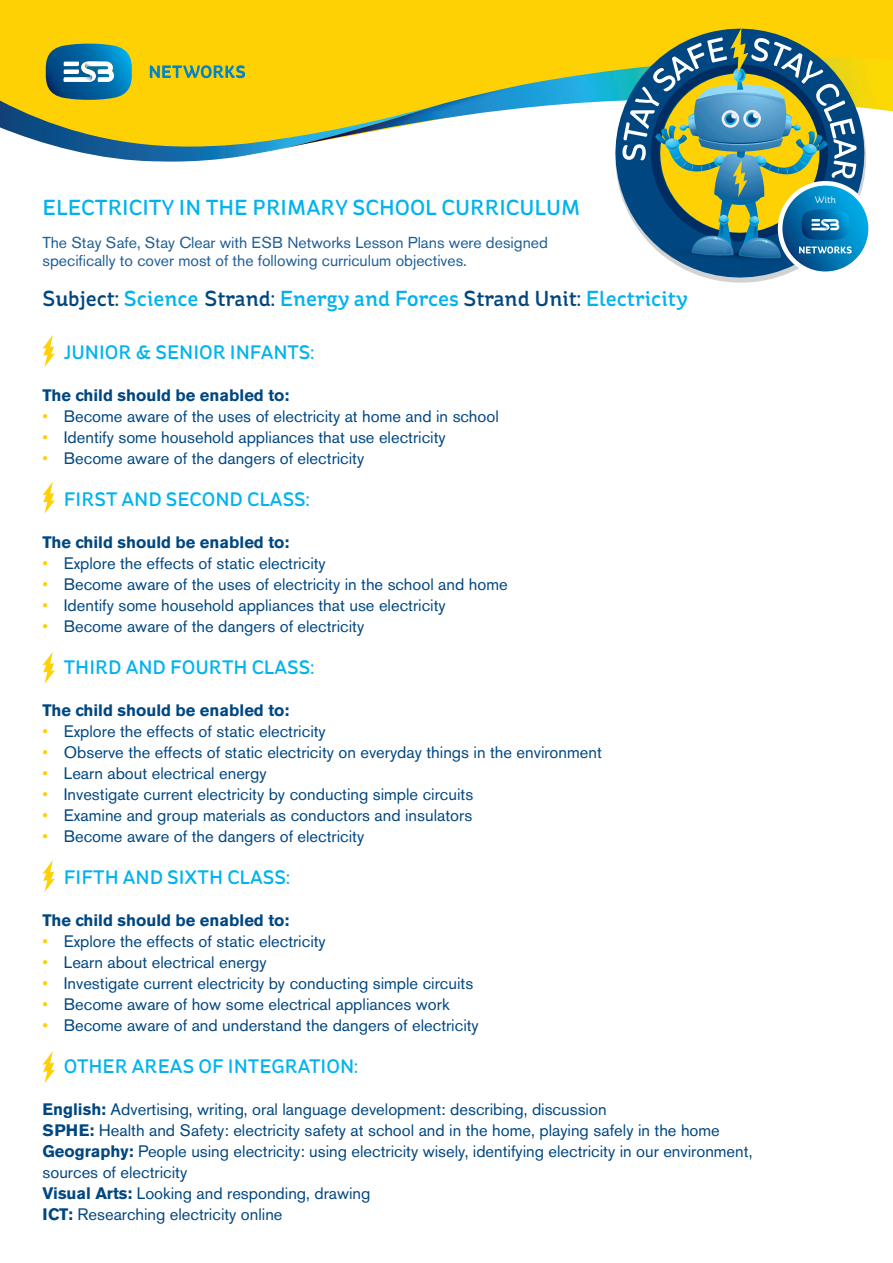
<style>
.page{position:relative;width:893px;height:1263px;background:#fff}
.page>*{position:absolute;margin:0;border:0;box-sizing:border-box;transform-origin:0 0}
.t1{font:500 21.75px "St Ryde";color:#00b3ef}
.t2{font:500 19.5px "St Ryde";color:#00b3ef}
.t3{font:16.5px "Akzidenz Grotesk BE";color:#004781}
.t4{font:700 16.5px "Akzidenz Grotesk BE";color:#004781}
.t5{font:15.75px/18px "Akzidenz Grotesk BE";color:#1f5e96}
.t6{font:9.6px "St Ryde";color:#fff}
.s1{color:#004781}
.s2{color:#fed105}
.s3{color:#ffd20b}
.s4{font-weight:700}
</style>
<div class="page">
<div style="left:0;top:0;width:893px;height:302px;background:#fed105"></div>
<div style="left:0;top:149px;width:587px;height:200px;background:#fff"></div>
<svg style="left:0;top:44px;width:443px;height:118px"></svg>
<img style="left:279px;top:58px;width:308px;height:91px">
<svg style="left:587px;top:68px;width:306px;height:234px;background:#dfe9e1"></svg>
<svg style="left:780px;top:183px;width:91px;height:91px"></svg>
<div style="left:778px;top:181px;width:95px;height:95px;border:5px solid #fff;border-radius:50%"></div>
<svg style="left:622px;top:28px;width:235px;height:235px"></svg>
<svg style="left:43px;top:860px;width:12px;height:32px"></svg>
<svg style="left:43px;top:652px;width:12px;height:32px"></svg>
<svg style="left:43px;top:1051px;width:12px;height:32px"></svg>
<svg style="left:43px;top:482px;width:12px;height:32px"></svg>
<svg style="left:43px;top:335px;width:12px;height:32px"></svg>
<p class="t1" style="left:43px;top:194px;width:539px">ELECTRICITY IN THE PRIMARY SCHOOL CURRICULUM</p>
<p class="t5" style="left:43px;top:233px;width:507px">The Stay Safe, Stay Clear with ESB Networks Lesson Plans were designed specifically to cover most of the following curriculum objectives.</p>
<p class="t1" style="left:43px;top:286px;width:647px"><span class="s1">Subject:</span> Science <span class="s1">Strand:</span> Energy and Forces <span class="s1">Strand Unit:</span> Electricity</p>
<p class="t2" style="left:64px;top:341px;width:252px">JUNIOR &amp; SENIOR INFANTS:</p>
<p class="t4" style="left:43px;top:386px;width:248px">The child should be enabled to:</p>
<p class="t3" style="left:43px;top:407px;width:458px"><span class="s2">•</span> Become aware of the uses of electricity at home and in school</p>
<p class="t3" style="left:43px;top:428px;width:405px"><span class="s2">•</span> Identify some household appliances that use electricity</p>
<p class="t3" style="left:43px;top:449px;width:323px"><span class="s3">•</span> Become aware of the dangers of electricity</p>
<p class="t2" style="left:64px;top:488px;width:247px">FIRST AND SECOND CLASS:</p>
<p class="t4" style="left:43px;top:533px;width:248px">The child should be enabled to:</p>
<p class="t3" style="left:43px;top:554px;width:285px"><span class="s2">•</span> Explore the effects of static electricity</p>
<p class="t3" style="left:43px;top:575px;width:467px"><span class="s2">•</span> Become aware of the uses of electricity in the school and home</p>
<p class="t3" style="left:43px;top:596px;width:405px"><span class="s2">•</span> Identify some household appliances that use electricity</p>
<p class="t3" style="left:43px;top:617px;width:323px"><span class="s2">•</span> Become aware of the dangers of electricity</p>
<p class="t2" style="left:64px;top:656px;width:252px">THIRD AND FOURTH CLASS:</p>
<p class="t4" style="left:43px;top:701px;width:248px">The child should be enabled to:</p>
<p class="t3" style="left:43px;top:722px;width:285px"><span class="s2">•</span> Explore the effects of static electricity</p>
<p class="t3" style="left:43px;top:743px;width:561px"><span class="s2">•</span> Observe the effects of static electricity on everyday things in the environment</p>
<p class="t3" style="left:43px;top:764px;width:226px"><span class="s2">•</span> Learn about electrical energy</p>
<p class="t3" style="left:43px;top:785px;width:432px"><span class="s2">•</span> Investigate current electricity by conducting simple circuits</p>
<p class="t3" style="left:43px;top:806px;width:431px"><span class="s2">•</span> Examine and group materials as conductors and insulators</p>
<p class="t3" style="left:43px;top:827px;width:323px"><span class="s2">•</span> Become aware of the dangers of electricity</p>
<p class="t2" style="left:64px;top:866px;width:228px">FIFTH AND SIXTH CLASS:</p>
<p class="t4" style="left:43px;top:911px;width:248px">The child should be enabled to:</p>
<p class="t3" style="left:43px;top:932px;width:285px"><span class="s2">•</span> Explore the effects of static electricity</p>
<p class="t3" style="left:43px;top:953px;width:226px"><span class="s2">•</span> Learn about electrical energy</p>
<p class="t3" style="left:43px;top:974px;width:432px"><span class="s2">•</span> Investigate current electricity by conducting simple circuits</p>
<p class="t3" style="left:43px;top:995px;width:409px"><span class="s2">•</span> Become aware of how some electrical appliances work</p>
<p class="t3" style="left:43px;top:1016px;width:438px"><span class="s2">•</span> Become aware of and understand the dangers of electricity</p>
<p class="t2" style="left:64px;top:1055px;width:296px">OTHER AREAS OF INTEGRATION:</p>
<p class="t3" style="left:43px;top:1100px;width:566px"><span class="s4">English:</span> Advertising, writing, oral language development: describing, discussion</p>
<p class="t3" style="left:43px;top:1121px;width:679px"><span class="s4">SPHE:</span> Health and Safety: electricity safety at school and in the home, playing safely in the home</p>
<p class="t3" style="left:43px;top:1142px;width:711px"><span class="s4">Geography:</span> People using electricity: using electricity wisely, identifying electricity in our environment,</p>
<p class="t3" style="left:43px;top:1163px;width:146px">sources of electricity</p>
<p class="t3" style="left:43px;top:1184px;width:329px"><span class="s4">Visual Arts:</span> Looking and responding, drawing</p>
<p class="t3" style="left:43px;top:1205px;width:242px"><span class="s4">ICT:</span> Researching electricity online</p>
<p class="t6" style="left:815px;top:194px;width:22px">With</p>
</div>
